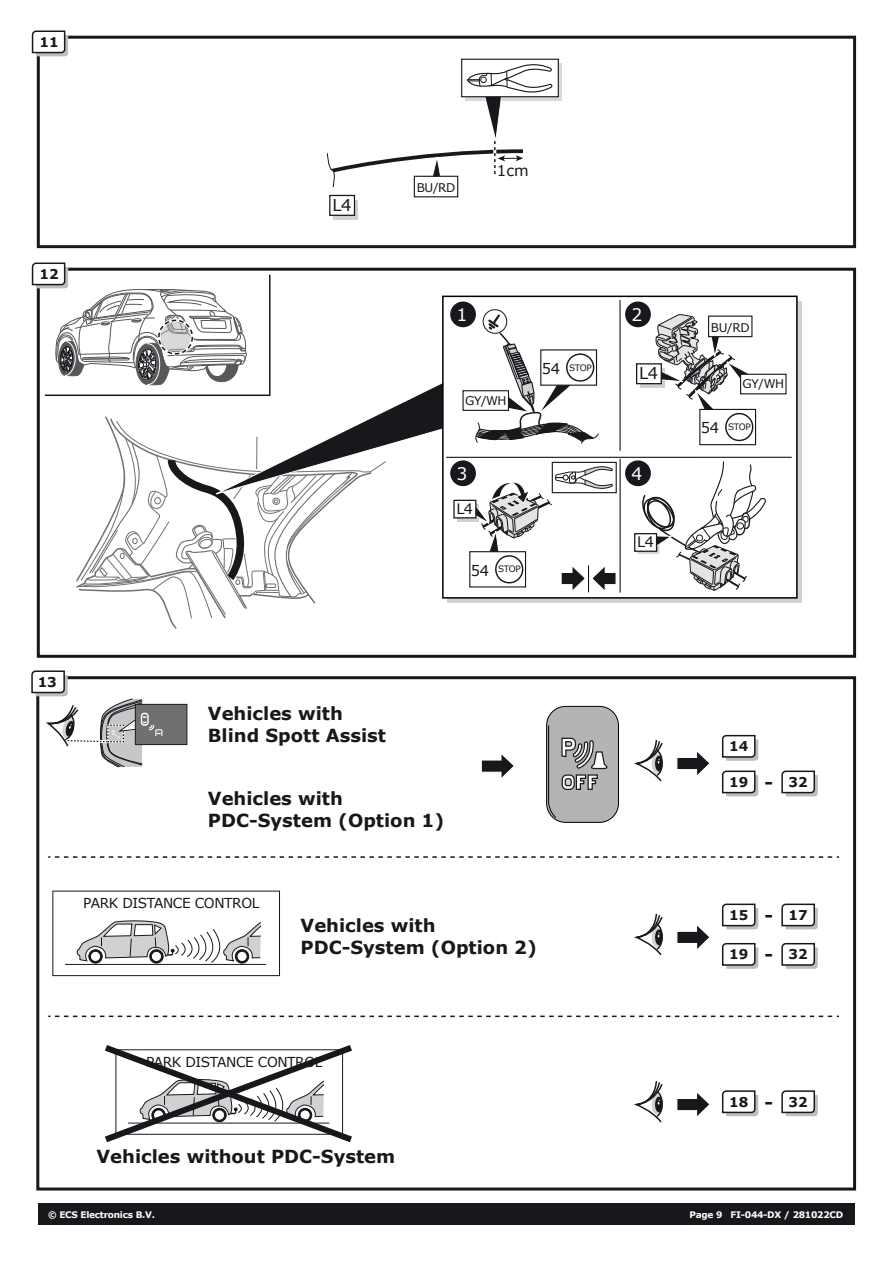
<style>
.page{position:relative;width:893px;height:1263px;background:#fff}
.page>*{position:absolute;margin:0;border:0;box-sizing:border-box;transform-origin:0 0}
.t1{font:700 18px/21.6px "Verdana";color:#1a171c}
.t2{font:17.25px "Verdana";color:#fff}
.t3{font:16.35px "Verdana";color:#1a171c}
.t4{font:15px "Verdana";color:#1a171c}
.t5{font:14.4px "Verdana";color:#1a171c}
.t6{font:13.65px "Verdana";letter-spacing:-.03em;color:#1a171c}
.t7{font:700 13.5px "Verdana";color:#1a171c}
.t8{font:12px "Verdana";letter-spacing:-.03em;color:#1a171c}
.t9{font:700 9px "Verdana";letter-spacing:-.03em;color:#fff}
.t10{font:8.85px "Verdana";letter-spacing:-.03em;color:#1a171c}
.s1{font-size:14.7px}
.s2{font-size:18px}
</style>
<div class="page">
<div style="left:38px;top:1203px;width:817px;height:21px;background:#1a171c"></div>
<div style="left:37px;top:36px;width:819px;height:212px;border:3px solid #1a171c"></div>
<svg style="left:31px;top:30px;width:37px;height:26px"></svg>
<div style="left:37px;top:268px;width:819px;height:390px;border:3px solid #1a171c"></div>
<div style="left:466px;top:63px;width:96px;height:38px;background:#d9dadb"></div>
<div style="left:461px;top:59px;width:98px;height:38px;background:#fff;border:1px solid #1a171c"></div>
<div style="left:333px;top:200px;width:25px;height:20px;background:linear-gradient(to bottom,#afafb1,#c9c9cb)"></div>
<div style="left:329px;top:195px;width:26px;height:21px;background:#fff;border:1px solid #1a171c"></div>
<svg style="left:326px;top:61px;width:228px;height:131px"></svg>
<div style="left:414px;top:176px;width:44px;height:21px;background:#fff;border:1px solid #1a171c"></div>
<div style="left:36px;top:676px;width:820px;height:514px;border:3px solid #1a171c"></div>
<svg style="left:48px;top:856px;width:791px;height:2px"></svg>
<svg style="left:48px;top:1015px;width:791px;height:2px"></svg>
<svg style="left:105px;top:1045px;width:247px;height:97px"></svg>
<svg style="left:481px;top:754px;width:33px;height:24px"></svg>
<div style="left:547px;top:706px;width:71px;height:116px;background:#b4b4b4;border-radius:19px"></div>
<div style="left:546px;top:706px;width:73px;height:117px;border:1px solid #000;border-radius:19px"></div>
<svg style="left:548px;top:705px;width:59px;height:113px"></svg>
<svg style="left:635px;top:740px;width:28px;height:42px"></svg>
<svg style="left:677px;top:752px;width:32px;height:23px"></svg>
<svg style="left:721px;top:734px;width:37px;height:27px"></svg>
<svg style="left:721px;top:770px;width:37px;height:26px"></svg>
<svg style="left:781px;top:770px;width:37px;height:26px"></svg>
<div style="left:135px;top:704px;width:52px;height:41px;background:#71706f;border:1px solid #1a171c"></div>
<svg style="left:31px;top:670px;width:131px;height:97px"></svg>
<div style="left:53px;top:891px;width:227px;height:85px;border:1px solid #1a171c"></div>
<hr style="left:65px;top:964px;width:201px;height:1px;background:#1a171c">
<svg style="left:76px;top:920px;width:186px;height:45px"></svg>
<svg style="left:635px;top:913px;width:28px;height:43px"></svg>
<svg style="left:677px;top:926px;width:32px;height:23px"></svg>
<svg style="left:721px;top:903px;width:37px;height:26px"></svg>
<svg style="left:781px;top:903px;width:37px;height:26px"></svg>
<svg style="left:721px;top:942px;width:37px;height:27px"></svg>
<svg style="left:781px;top:942px;width:37px;height:27px"></svg>
<svg style="left:635px;top:1081px;width:28px;height:42px"></svg>
<svg style="left:677px;top:1093px;width:32px;height:23px"></svg>
<svg style="left:721px;top:1090px;width:37px;height:26px"></svg>
<svg style="left:781px;top:1090px;width:37px;height:26px"></svg>
<svg style="left:31px;top:262px;width:428px;height:368px"></svg>
<div style="left:442px;top:296px;width:356px;height:303px;background:#fff;border:2px solid #000"></div>
<div style="left:637px;top:536px;width:22px;height:18px;background:#d0d1d2"></div>
<div style="left:635px;top:534px;width:22px;height:17px;background:#fff"></div>
<div style="left:634px;top:533px;width:23px;height:19px;border:1px solid #1a171c"></div>
<svg style="left:640px;top:461px;width:126px;height:139px"></svg>
<hr style="left:446px;top:457px;width:346px;height:1px;background:#1a171c">
<hr style="left:619px;top:300px;width:2px;height:151px;background:#1a171c">
<hr style="left:619px;top:459px;width:2px;height:134px;background:#1a171c">
<svg style="left:640px;top:384px;width:15px;height:4px"></svg>
<div style="left:636px;top:363px;width:26px;height:21px;background:#fff;border:1px solid #1a171c"></div>
<div style="left:699px;top:409px;width:57px;height:36px;background:#fff;border:1px solid #1a171c"></div>
<div style="left:725px;top:413px;width:28px;height:28px;border:1px solid #1a171c;border-radius:50%"></div>
<div style="left:449px;top:301px;width:28px;height:27px;background:#1a171c;border-radius:50%"></div>
<div style="left:449px;top:300px;width:28px;height:29px;border:2px solid #fff;border-radius:50%"></div>
<div style="left:624px;top:301px;width:28px;height:27px;background:#1a171c;border-radius:50%"></div>
<div style="left:624px;top:300px;width:28px;height:29px;border:2px solid #fff;border-radius:50%"></div>
<div style="left:449px;top:460px;width:28px;height:27px;background:#1a171c;border-radius:50%"></div>
<div style="left:449px;top:459px;width:28px;height:29px;border:2px solid #fff;border-radius:50%"></div>
<div style="left:624px;top:460px;width:28px;height:27px;background:#1a171c;border-radius:50%"></div>
<div style="left:624px;top:459px;width:28px;height:29px;border:2px solid #fff;border-radius:50%"></div>
<svg style="left:457px;top:518px;width:15px;height:4px"></svg>
<div style="left:453px;top:500px;width:23px;height:18px;background:#fff;border:1px solid #1a171c"></div>
<div style="left:495px;top:555px;width:28px;height:28px;border:1px solid #1a171c;border-radius:50%"></div>
<div style="left:552px;top:462px;width:65px;height:31px;background:#fff;border:1px solid #1a171c"></div>
<svg style="left:472px;top:465px;width:142px;height:90px"></svg>
<svg style="left:561px;top:565px;width:55px;height:28px"></svg>
<svg style="left:469px;top:307px;width:130px;height:137px"></svg>
<div style="left:462px;top:390px;width:47px;height:21px;background:#fff;border:1px solid #1a171c"></div>
<svg style="left:655px;top:314px;width:97px;height:99px"></svg>
<div style="left:740px;top:374px;width:47px;height:20px;background:#fff;border:1px solid #1a171c"></div>
<p class="t7" style="left:39px;top:33px;width:21px">11</p>
<p class="t7" style="left:39px;top:265px;width:21px">12</p>
<p class="t3" style="left:332px;top:194px;width:20px">L4</p>
<p class="t8" style="left:417px;top:179px;width:40px">BU/RD</p>
<p class="t4" style="left:497px;top:160px;width:33px">1cm</p>
<p class="t2" style="left:457px;top:302px;width:12px">1</p>
<p class="t2" style="left:631px;top:302px;width:12px">2</p>
<p class="t8" style="left:465px;top:392px;width:43px">GY/WH</p>
<p class="t10" style="left:542px;top:361px;width:52px"><span class="s1">54</span> STOP</p>
<p class="t3" style="left:639px;top:362px;width:20px">L4</p>
<p class="t2" style="left:457px;top:461px;width:12px">3</p>
<p class="t2" style="left:631px;top:461px;width:12px">4</p>
<p class="t5" style="left:456px;top:499px;width:18px">L4</p>
<p class="t10" style="left:471px;top:563px;width:52px"><span class="s1">54</span> STOP</p>
<p class="t5" style="left:637px;top:532px;width:18px">L4</p>
<p class="t7" style="left:38px;top:673px;width:21px">13</p>
<p class="t1" style="left:208px;top:702px;width:180px">Vehicles with<br>Blind Spott Assist</p>
<p class="t1" style="left:208px;top:788px;width:238px">Vehicles with<br>PDC-System (Option 1)</p>
<p class="t6" style="left:83px;top:894px;width:178px">PARK DISTANCE CONTROL</p>
<p class="t1" style="left:301px;top:914px;width:238px">Vehicles with<br>PDC-System (Option 2)</p>
<p class="t6" style="left:146px;top:1052px;width:178px">PARK DISTANCE CONTROL</p>
<p class="t1" style="left:97px;top:1145px;width:300px">Vehicles without PDC-System</p>
<p class="t8" style="left:711px;top:319px;width:40px">BU/RD</p>
<p class="t8" style="left:743px;top:376px;width:43px">GY/WH</p>
<p class="t10" style="left:701px;top:421px;width:52px"><span class="s1">54</span> STOP</p>
<p class="t7" style="left:729px;top:737px;width:21px">14</p>
<p class="t7" style="left:729px;top:772px;width:80px">19 <span class="s2">-</span> 32</p>
<p class="t7" style="left:729px;top:905px;width:80px">15 <span class="s2">-</span> 17</p>
<p class="t7" style="left:729px;top:945px;width:80px">19 <span class="s2">-</span> 32</p>
<p class="t7" style="left:729px;top:1092px;width:80px">18 <span class="s2">-</span> 32</p>
<p class="t9" style="left:48px;top:1208px;width:108px">© ECS Electronics B.V.</p>
<p class="t9" style="left:689px;top:1208px;width:155px">Page 9 FI-044-DX / 281022CD</p>
</div>
